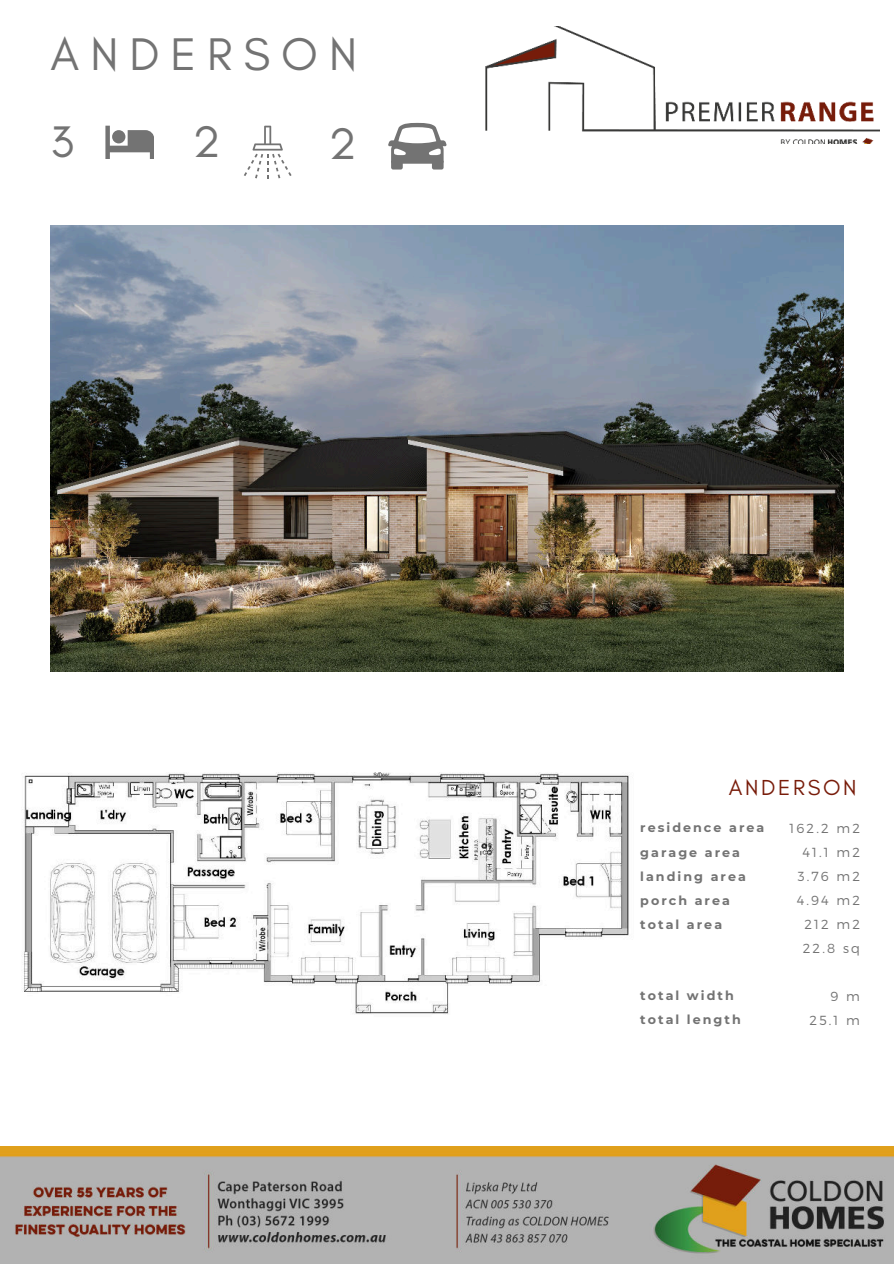
<style>
.page{position:relative;width:894px;height:1264px;background:#fff}
.page>*{position:absolute;margin:0;border:0;box-sizing:border-box;transform-origin:0 0}
.t1{font:46.5px "Glacial Indifference";letter-spacing:.235em;color:#737373}
.t2{font:45px "Glacial Indifference";color:#737373}
.t3{font:22.2px "Glacial Indifference";letter-spacing:.12em;color:#781c0a}
.t4{font:300 13.2px/24.2px "Montserrat";letter-spacing:.16em;color:#737373;text-align:right}
.t5{font:700 12.6px/24.3px "Montserrat";letter-spacing:.16em;color:#737373}
</style>
<div class="page">
<img style="left:51px;top:226px;width:792px;height:445px">
<svg style="left:105px;top:126px;width:49px;height:33px"></svg>
<svg style="left:244px;top:126px;width:47px;height:52px"></svg>
<img style="left:0;top:1146px;width:893px;height:117px">
<svg style="left:388px;top:123px;width:58px;height:46px"></svg>
<img style="left:485px;top:26px;width:394px;height:117px">
<img style="left:22px;top:772px;width:607px;height:242px">
<h1 class="t1" style="left:51px;top:29px;width:308px">ANDERSON</h1>
<h2 class="t2" style="left:51px;top:117px;width:25px">3</h2>
<h2 class="t2" style="left:193px;top:117px;width:29px">2</h2>
<h2 class="t2" style="left:328px;top:118px;width:29px">2</h2>
<h3 class="t3" style="left:728px;top:775px;width:129px">ANDERSON</h3>
<p class="t5" style="left:640px;top:815px;width:125px">residence area garage area landing area porch area total area</p>
<p class="t5" style="left:640px;top:982px;width:102px">total width total length</p>
<p class="t4" style="left:789px;top:815px;width:72px">162.2 m2<br>41.1 m2<br>3.76 m2<br>4.94 m2<br>212 m2<br>22.8 sq</p>
<p class="t4" style="left:809px;top:984px;width:52px">9 m<br>25.1 m</p>
</div>
